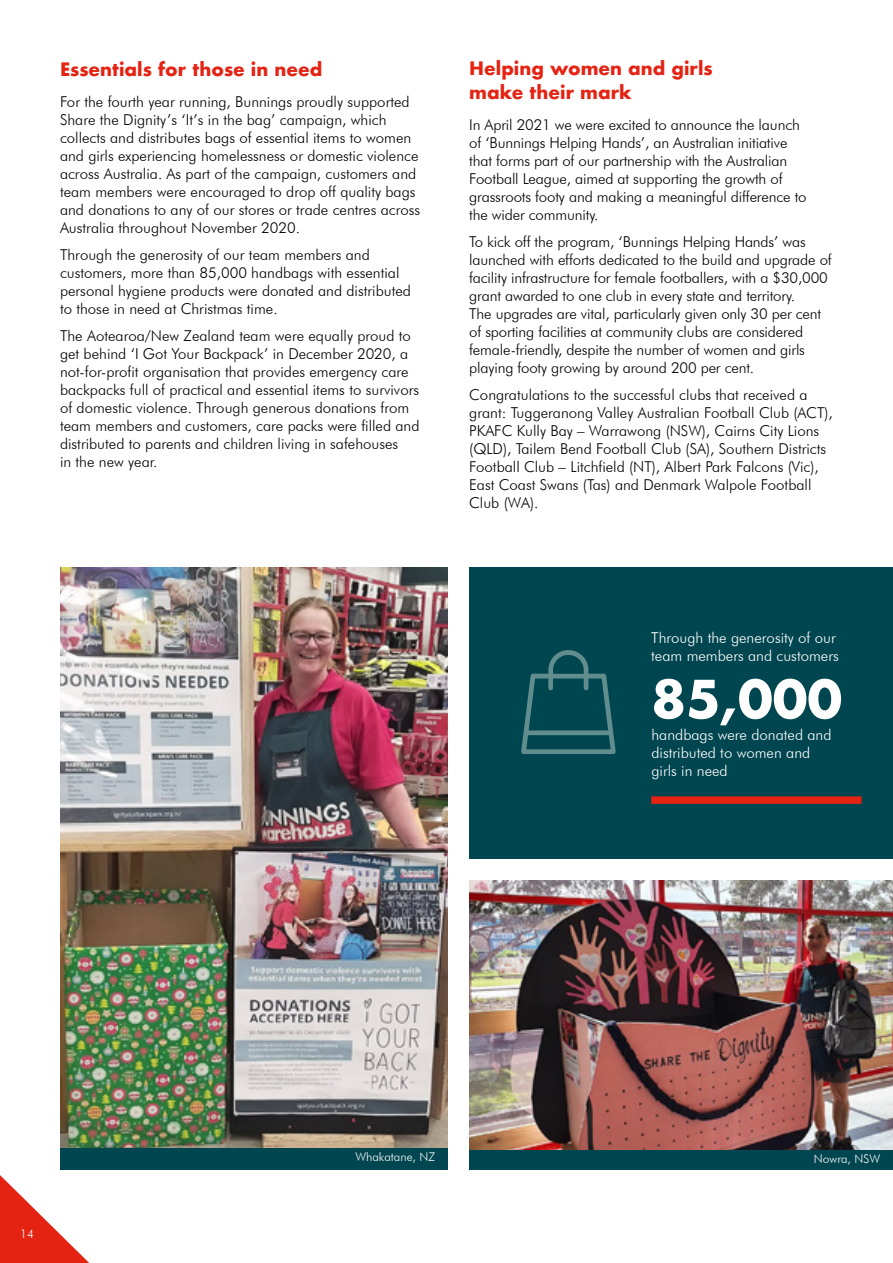
<style>
.page{position:relative;width:893px;height:1263px;background:#fff}
.page>*{position:absolute;margin:0;border:0;box-sizing:border-box;transform-origin:0 0}
.t1{font:700 51px "Futura";color:#fff}
.t2{font:700 18px/24px "Futura";color:#e42313}
.t3{font:300 15px/18px "Futura BT";color:#000}
.t4{font:300 15px/18px "Futura BT";color:#fff}
.t5{font:300 12px "Futura BT";color:#fff}
</style>
<div class="page">
<img style="left:60px;top:567px;width:388px;height:581px">
<div style="left:469px;top:567px;width:424px;height:292px;background:#004650"></div>
<div style="left:651px;top:796px;width:210px;height:8px;background:#e42313"></div>
<img style="left:469px;top:880px;width:424px;height:269px">
<svg style="left:521px;top:650px;width:95px;height:104px"></svg>
<div style="left:60px;top:1148px;width:388px;height:21px;background:#004650"></div>
<div style="left:469px;top:1149px;width:424px;height:20px;background:#004650"></div>
<svg style="left:0;top:1169px;width:110px;height:94px"></svg>
<p class="t2" style="left:60px;top:58px;width:264px">Essentials for those in need</p>
<p class="t3" style="left:60px;top:93px;width:362px">For the fourth year running, Bunnings proudly supported Share the Dignity’s ‘It’s in the bag’ campaign, which collects and distributes bags of essential items to women and girls experiencing homelessness or domestic violence across Australia. As part of the campaign, customers and team members were encouraged to drop off quality bags and donations to any of our stores or trade centres across Australia throughout November 2020.</p>
<p class="t3" style="left:60px;top:246px;width:352px">Through the generosity of our team members and customers, more than 85,000 handbags with essential personal hygiene products were donated and distributed to those in need at Christmas time.</p>
<p class="t3" style="left:60px;top:327px;width:361px">The Aotearoa/New Zealand team were equally proud to get behind ‘I Got Your Backpack’ in December 2020, a not-for-profit organisation that provides emergency care backpacks full of practical and essential items to survivors of domestic violence. Through generous donations from team members and customers, care packs were filled and distributed to parents and children living in safehouses<br>in the new year.</p>
<p class="t2" style="left:469px;top:56px;width:245px">Helping women and girls make their mark</p>
<p class="t3" style="left:469px;top:115px;width:339px">In April 2021 we were excited to announce the launch of ‘Bunnings Helping Hands’, an Australian initiative that forms part of our partnership with the Australian Football League, aimed at supporting the growth of grassroots footy and making a meaningful difference to the wider community.</p>
<p class="t3" style="left:469px;top:232px;width:364px">To kick off the program, ‘Bunnings Helping Hands’ was launched with efforts dedicated to the build and upgrade of facility infrastructure for female footballers, with a $30,000 grant awarded to one club in every state and territory.<br>The upgrades are vital, particularly given only 30 per cent of sporting facilities at community clubs are considered female-friendly, despite the number of women and girls playing footy growing by around 200 per cent.</p>
<p class="t3" style="left:469px;top:385px;width:365px">Congratulations to the successful clubs that received a grant: Tuggeranong Valley Australian Football Club (ACT), PKAFC Kully Bay – Warrawong (NSW), Cairns City Lions (QLD), Tailem Bend Football Club (SA), Southern Districts Football Club – Litchfield (NT), Albert Park Falcons (Vic), East Coast Swans (Tas) and Denmark Walpole Football Club (WA).</p>
<p class="t4" style="left:651px;top:628px;width:189px">Through the generosity of our team members and customers</p>
<h1 class="t1" style="left:651px;top:662px;width:192px">85,000</h1>
<p class="t4" style="left:651px;top:725px;width:182px">handbags were donated and distributed to women and girls in need</p>
<p class="t5" style="left:20px;top:1226px;width:15px">14</p>
<p class="t5" style="left:355px;top:1150px;width:81px">Whakatane, NZ</p>
<p class="t5" style="left:814px;top:1151px;width:68px">Nowra, NSW</p>
</div>
